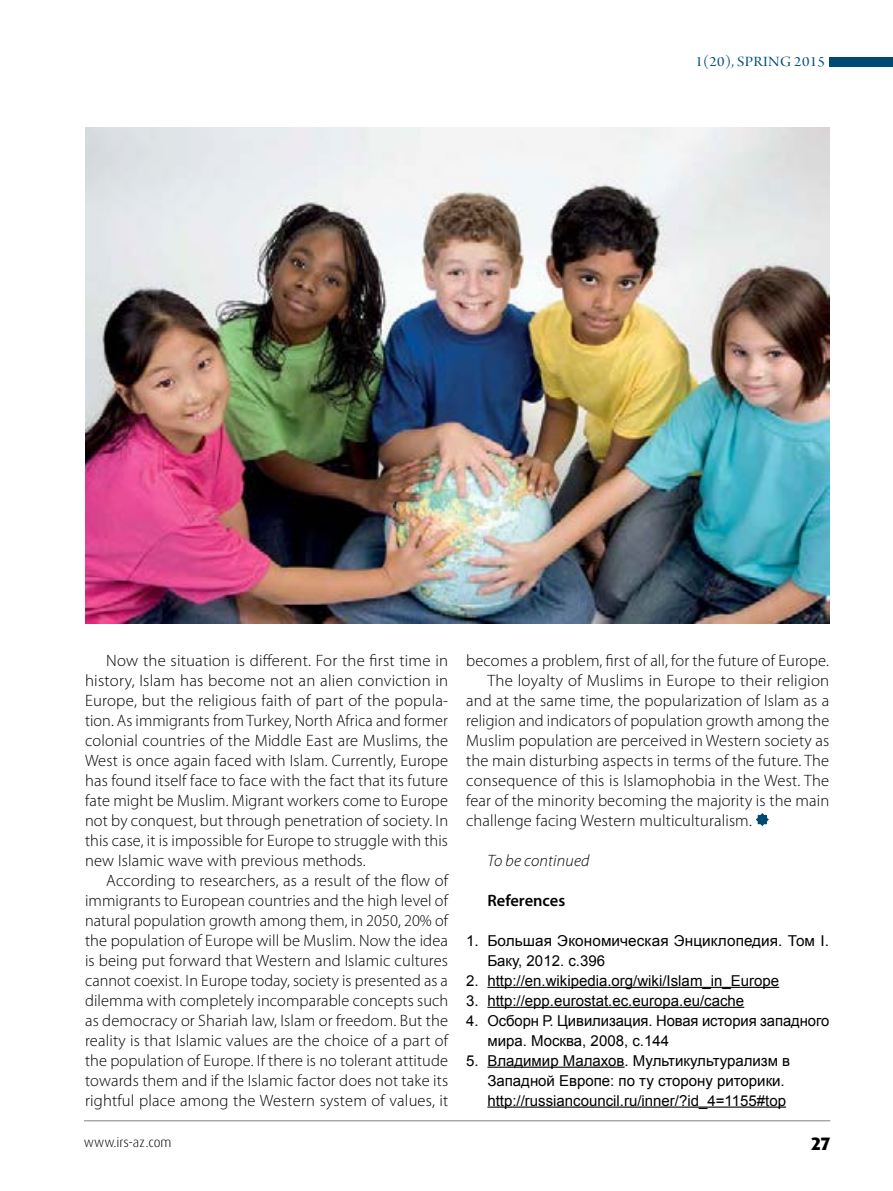
<style>
.page{position:relative;width:893px;height:1191px;background:#fff}
.page>*{position:absolute;margin:0;border:0;box-sizing:border-box;transform-origin:0 0}
.t1{font:800 18px "Dax Pro";color:#000}
.t2{font:300 16.5px/20px "Myriad Pro";letter-spacing:.01em;color:#000;text-align:justify}
.t3{font:italic 300 16.5px "Myriad Pro";letter-spacing:.01em;color:#000}
.t4{font:600 16.5px "Myriad Pro";color:#000}
.t5{font:15px/20px "Arial";color:#000}
.t6{font:15px "Arno Pro Display";letter-spacing:.02em;color:#004a71;scale:1.1 1}
.t7{font:300 13.5px "Dax Pro";color:#000}
</style>
<div class="page">
<hr style="left:84px;top:1120px;width:746px;height:1px;background:#808285">
<hr style="left:487px;top:986px;width:292px;height:2px;background:#000">
<hr style="left:487px;top:1006px;width:257px;height:1px;background:#000">
<hr style="left:487px;top:1066px;width:138px;height:1px;background:#000">
<hr style="left:487px;top:1106px;width:299px;height:1px;background:#000">
<svg style="left:756px;top:813px;width:13px;height:13px"></svg>
<img style="left:85px;top:128px;width:744px;height:495px">
<div style="left:829px;top:57px;width:64px;height:9px;background:#004a71"></div>
<p class="t6" style="left:695px;top:53px;width:119px">1(20), SPRING 2015</p>
<p class="t2" style="left:85px;top:651px;width:365px;text-indent:21px">Now the situation is different. For the first time in history, Islam has become not an alien conviction in Europe, but the religious faith of part of the popula&shy;tion. As immigrants from Turkey, North Africa and former colonial countries of the Middle East are Muslims, the West is once again faced with Islam. Currently, Europe has found itself face to face with the fact that its future fate might be Muslim. Migrant workers come to Europe not by conquest, but through penetration of society. In this case, it is impossible for Europe to struggle with this new Islamic wave with previous methods.</p>
<p class="t2" style="left:85px;top:870px;width:365px;text-indent:21px">According to researchers, as a result of the flow of immigrants to European countries and the high level of natural population growth among them, in 2050, 20% of the population of Europe will be Muslim. Now the idea is being put forward that Western and Islamic cultures cannot coexist. In Europe today, society is presented as a dilemma with completely incomparable concepts such as democracy or Shariah law, Islam or freedom. But the reality is that Islamic values are the choice of a part of the population of Europe. If there is no tolerant attitude towards them and if the Islamic factor does not take its rightful place among the Western system of values, it</p>
<p class="t2" style="left:466px;top:651px;width:364px">becomes a problem, first of all, for the future of Europe.</p>
<p class="t2" style="left:487px;top:671px;width:343px">The loyalty of Muslims in Europe to their religion</p>
<p class="t2" style="left:466px;top:691px;width:365px">and at the same time, the popularization of Islam as a</p>
<p class="t2" style="left:466px;top:711px;width:365px">religion and indicators of population growth among the</p>
<p class="t2" style="left:466px;top:731px;width:365px">Muslim population are perceived in Western society as</p>
<p class="t2" style="left:466px;top:751px;width:365px">the main disturbing aspects in terms of the future. The</p>
<p class="t2" style="left:466px;top:771px;width:365px">consequence of this is Islamophobia in the West. The</p>
<p class="t2" style="left:466px;top:791px;width:365px">fear of the minority becoming the majority is the main</p>
<p class="t2" style="left:466px;top:811px;width:287px">challenge facing Western multiculturalism.</p>
<p class="t3" style="left:487px;top:851px;width:104px">To be continued</p>
<p class="t4" style="left:487px;top:890px;width:79px">References</p>
<p class="t5" style="left:487px;top:930px;width:343px;text-indent:-21px">1. Большая Экономическая Энциклопедия. Том I.<br>Баку, 2012. с.396</p>
<p class="t5" style="left:466px;top:970px;width:315px">2. http://en.wikipedia.org/wiki/Islam_in_Europe</p>
<p class="t5" style="left:466px;top:990px;width:280px">3. http://epp.eurostat.ec.europa.eu/cache</p>
<p class="t5" style="left:487px;top:1010px;width:343px;text-indent:-21px">4. Осборн Р. Цивилизация. Новая история западного мира. Москва, 2008, с.144</p>
<p class="t5" style="left:487px;top:1050px;width:304px;text-indent:-21px">5. Владимир Малахов. Мультикультурализм в<br>Западной Европе: по ту сторону риторики. http://russiancouncil.ru/inner/?id_4=1155#top</p>
<p class="t7" style="left:84px;top:1133px;width:89px">www.irs-az.com</p>
<p class="t1" style="left:811px;top:1131px;width:21px">27</p>
</div>
